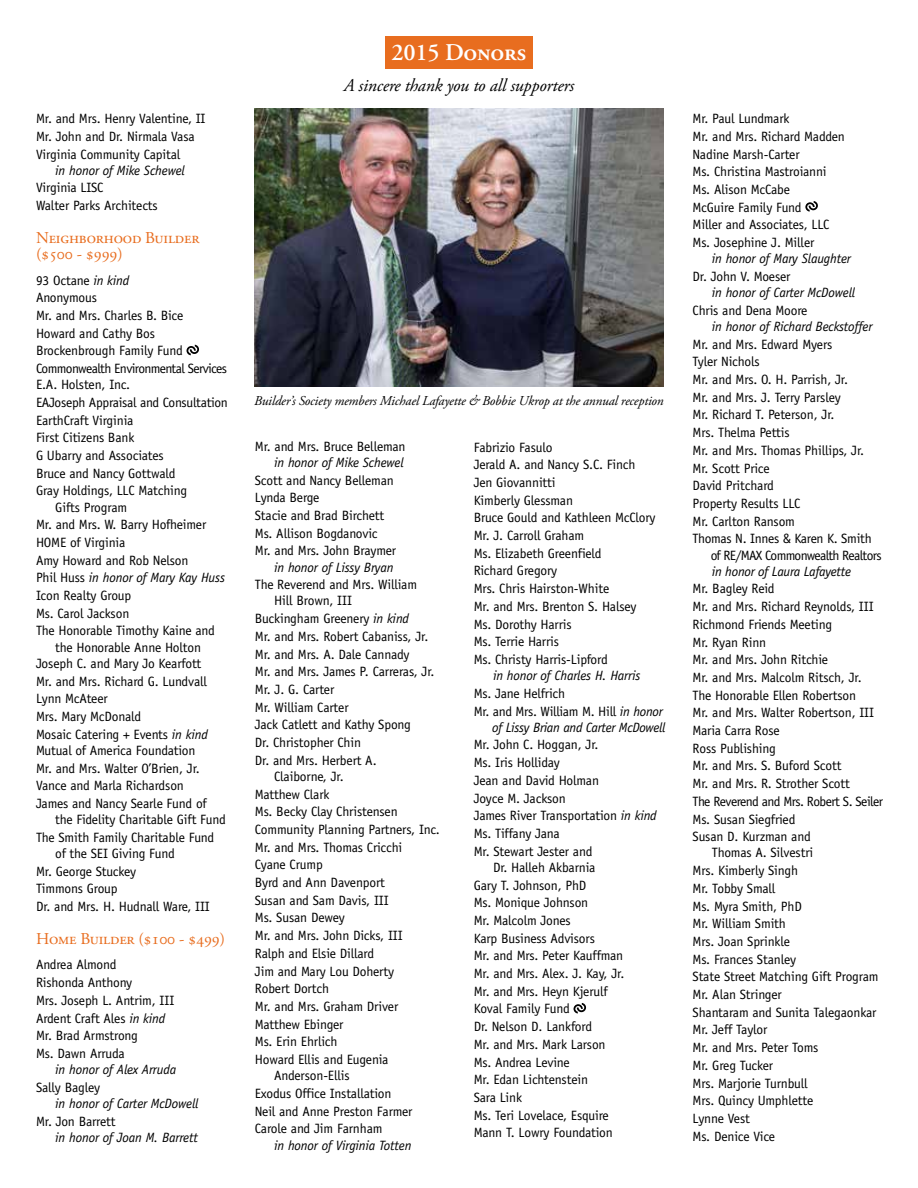
<style>
.page{position:relative;width:918px;height:1188px;background:#fff}
.page>*{position:absolute;margin:0;border:0;box-sizing:border-box;transform-origin:0 0}
.t1{font:600 24px "Adobe Garamond Pro";letter-spacing:-.01em;color:#fff}
.t2{font:italic 18px "Adobe Garamond Pro";letter-spacing:-.01em;color:#000}
.t3{font:16.5px/16.5px "Adobe Garamond Pro";letter-spacing:-.01em;color:#e86d1f}
.t4{font:13.5px/17.7px "Officina Sans";letter-spacing:-.01em;color:#000}
.t5{font:italic 13.5px "Officina Sans";letter-spacing:-.01em;color:#000}
.t6{font:italic 13.5px "Adobe Garamond Pro";letter-spacing:-.01em;color:#000}
.t7{font:13.5px "Officina Sans";letter-spacing:-.05em;color:#000}
.s1{font-style:italic}
</style>
<div class="page">
<div style="left:385px;top:36px;width:148px;height:32px;background:#e86d1f"></div>
<svg style="left:187px;top:345px;width:12px;height:10px"></svg>
<svg style="left:574px;top:1003px;width:12px;height:11px"></svg>
<svg style="left:805px;top:201px;width:13px;height:11px"></svg>
<img style="left:254px;top:108px;width:410px;height:278px">
<p class="t4" style="left:36px;top:110px;width:171px">Mr. and Mrs. Henry Valentine, II<br>Mr. John and Dr. Nirmala Vasa<br>Virginia Community Capital</p>
<p class="t5" style="left:55px;top:162px;width:131px">in honor of Mike Schewel</p>
<p class="t4" style="left:36px;top:179px;width:123px">Virginia LISC<br>Walter Parks Architects</p>
<p class="t3" style="left:36px;top:230px;width:165px">Neighborhood Builder ($500 - $999)</p>
<p class="t4" style="left:36px;top:271px;width:193px">93 Octane <span class="s1">in kind<br></span>Anonymous<br>Mr. and Mrs. Charles B. Bice<br>Howard and Cathy Bos<br>Brockenbrough Family Fund<br>Commonwealth Environmental Services</p>
<p class="t4" style="left:36px;top:376px;width:193px">E.A. Holsten, Inc.<br>EAJoseph Appraisal and Consultation<br>EarthCraft Virginia<br>First Citizens Bank<br>G Ubarry and Associates<br>Bruce and Nancy Gottwald<br>Gray Holdings, LLC Matching</p>
<p class="t4" style="left:36px;top:498px;width:191px;text-indent:19px">Gifts Program<br>Mr. and Mrs. W. Barry Hofheimer<br>HOME of Virginia<br>Amy Howard and Rob Nelson<br>Phil Huss <span class="s1">in honor of Mary Kay Huss<br></span>Icon Realty Group<br>Ms. Carol Jackson<br>The Honorable Timothy Kaine and</p>
<p class="t4" style="left:36px;top:639px;width:167px;line-height:16.2px;text-align:right">the Honorable Anne Holton<br>Joseph C. and Mary Jo Kearfott</p>
<p class="t4" style="left:36px;top:672px;width:173px">Mr. and Mrs. Richard G. Lundvall<br>Lynn McAteer<br>Mrs. Mary McDonald<br>Mosaic Catering + Events <span class="s1">in kind</span></p>
<p class="t4" style="left:36px;top:741px;width:172px">Mutual of America Foundation<br>Mr. and Mrs. Walter O’Brien, Jr.<br>Vance and Marla Richardson<br>James and Nancy Searle Fund of</p>
<p class="t4" style="left:36px;top:811px;width:191px;text-indent:19px">the Fidelity Charitable Gift Fund<br>The Smith Family Charitable Fund</p>
<p class="t4" style="left:36px;top:845px;width:175px;text-indent:19px">of the SEI Giving Fund<br>Mr. George Stuckey<br>Timmons Group<br>Dr. and Mrs. H. Hudnall Ware, III</p>
<p class="t3" style="left:36px;top:931px;width:191px">Home Builder ($100 - $499)</p>
<p class="t4" style="left:36px;top:956px;width:140px">Andrea Almond<br>Rishonda Anthony<br>Mrs. Joseph L. Antrim, III<br>Ardent Craft Ales <span class="s1">in kind<br></span>Mr. Brad Armstrong<br>Ms. Dawn Arruda</p>
<p class="t5" style="left:55px;top:1062px;width:122px">in honor of Alex Arruda</p>
<p class="t4" style="left:36px;top:1078px;width:66px">Sally Bagley</p>
<p class="t5" style="left:55px;top:1096px;width:145px">in honor of Carter McDowell</p>
<p class="t4" style="left:36px;top:1112px;width:81px">Mr. Jon Barrett</p>
<p class="t5" style="left:55px;top:1129px;width:144px">in honor of Joan M. Barrett</p>
<h1 class="t1" style="left:392px;top:38px;width:136px">2015 Donors</h1>
<h2 class="t2" style="left:344px;top:75px;width:232px">A sincere thank you to all supporters</h2>
<p class="t6" style="left:254px;top:392px;width:411px">Builder’s Society members Michael Lafayette &amp; Bobbie Ukrop at the annual reception</p>
<p class="t4" style="left:255px;top:437px;width:152px">Mr. and Mrs. Bruce Belleman</p>
<p class="t5" style="left:274px;top:454px;width:131px">in honor of Mike Schewel</p>
<p class="t4" style="left:255px;top:471px;width:143px">Scott and Nancy Belleman<br>Lynda Berge<br>Stacie and Brad Birchett<br>Ms. Allison Bogdanovic<br>Mr. and Mrs. John Braymer</p>
<p class="t5" style="left:274px;top:559px;width:121px">in honor of Lissy Bryan</p>
<p class="t4" style="left:274px;top:577px;width:144px;line-height:16.2px;text-indent:-19px">The Reverend and Mrs. William<br>Hill Brown, III</p>
<p class="t4" style="left:255px;top:610px;width:181px">Buckingham Greenery <span class="s1">in kind<br></span>Mr. and Mrs. Robert Cabaniss, Jr.<br>Mr. and Mrs. A. Dale Cannady<br>Mr. and Mrs. James P. Carreras, Jr.<br>Mr. J. G. Carter<br>Mr. William Carter<br>Jack Catlett and Kathy Spong<br>Dr. Christopher Chin<br>Dr. and Mrs. Herbert A.</p>
<p class="t4" style="left:255px;top:768px;width:187px;text-indent:19px">Claiborne, Jr.<br>Matthew Clark<br>Ms. Becky Clay Christensen<br>Community Planning Partners, Inc.<br>Mr. and Mrs. Thomas Cricchi<br>Cyane Crump<br>Byrd and Ann Davenport<br>Susan and Sam Davis, III<br>Ms. Susan Dewey<br>Mr. and Mrs. John Dicks, III<br>Ralph and Elsie Dillard<br>Jim and Mary Lou Doherty<br>Robert Dortch<br>Mr. and Mrs. Graham Driver<br>Matthew Ebinger<br>Ms. Erin Ehrlich<br>Howard Ellis and Eugenia</p>
<p class="t4" style="left:255px;top:1067px;width:159px;text-indent:19px">Anderson-Ellis<br>Exodus Office Installation<br>Neil and Anne Preston Farmer<br>Carole and Jim Farnham</p>
<p class="t5" style="left:274px;top:1137px;width:139px">in honor of Virginia Totten</p>
<p class="t4" style="left:474px;top:438px;width:183px">Fabrizio Fasulo<br>Jerald A. and Nancy S.C. Finch<br>Jen Giovannitti<br>Kimberly Glessman<br>Bruce Gould and Kathleen McClory<br>Mr. J. Carroll Graham<br>Ms. Elizabeth Greenfield<br>Richard Gregory<br>Mrs. Chris Hairston-White<br>Mr. and Mrs. Brenton S. Halsey<br>Ms. Dorothy Harris<br>Ms. Terrie Harris<br>Ms. Christy Harris-Lipford</p>
<p class="t5" style="left:493px;top:668px;width:149px">in honor of Charles H. Harris</p>
<p class="t4" style="left:474px;top:684px;width:191px">Ms. Jane Helfrich<br>Mr. and Mrs. William M. Hill <span class="s1">in honor</span></p>
<p class="t5" style="left:492px;top:719px;width:175px">of Lissy Brian and Carter McDowell</p>
<p class="t4" style="left:474px;top:736px;width:185px">Mr. John C. Hoggan, Jr.<br>Ms. Iris Holliday<br>Jean and David Holman<br>Joyce M. Jackson<br>James River Transportation <span class="s1">in kind<br></span>Ms. Tiffany Jana<br>Mr. Stewart Jester and</p>
<p class="t4" style="left:474px;top:858px;width:152px;text-indent:19px">Dr. Halleh Akbarnia<br>Gary T. Johnson, PhD<br>Ms. Monique Johnson<br>Mr. Malcolm Jones<br>Karp Business Advisors<br>Mr. and Mrs. Peter Kauffman<br>Mr. and Mrs. Alex. J. Kay, Jr.<br>Mr. and Mrs. Heyn Kjerulf<br>Koval Family Fund<br>Dr. Nelson D. Lankford<br>Mr. and Mrs. Mark Larson<br>Ms. Andrea Levine<br>Mr. Edan Lichtenstein<br>Sara Link<br>Ms. Teri Lovelace, Esquire<br>Mann T. Lowry Foundation</p>
<p class="t4" style="left:693px;top:110px;width:154px">Mr. Paul Lundmark<br>Mr. and Mrs. Richard Madden<br>Nadine Marsh-Carter<br>Ms. Christina Mastroianni<br>Ms. Alison McCabe<br>McGuire Family Fund<br>Miller and Associates, LLC<br>Ms. Josephine J. Miller</p>
<p class="t5" style="left:712px;top:251px;width:141px">in honor of Mary Slaughter</p>
<p class="t4" style="left:693px;top:268px;width:99px">Dr. John V. Moeser</p>
<p class="t5" style="left:712px;top:285px;width:145px">in honor of Carter McDowell</p>
<p class="t4" style="left:693px;top:301px;width:116px">Chris and Dena Moore</p>
<p class="t5" style="left:712px;top:319px;width:162px">in honor of Richard Beckstoffer</p>
<p class="t4" style="left:693px;top:335px;width:181px">Mr. and Mrs. Edward Myers<br>Tyler Nichols<br>Mr. and Mrs. O. H. Parrish, Jr.<br>Mr. and Mrs. J. Terry Parsley<br>Mr. Richard T. Peterson, Jr.<br>Mrs. Thelma Pettis<br>Mr. and Mrs. Thomas Phillips, Jr.<br>Mr. Scott Price<br>David Pritchard<br>Property Results LLC<br>Mr. Carlton Ransom<br>Thomas N. Innes &amp; Karen K. Smith</p>
<p class="t7" style="left:711px;top:547px;width:172px">of RE/MAX Commonwealth Realtors</p>
<p class="t5" style="left:712px;top:563px;width:141px">in honor of Laura Lafayette</p>
<p class="t4" style="left:693px;top:580px;width:192px">Mr. Bagley Reid<br>Mr. and Mrs. Richard Reynolds, III<br>Richmond Friends Meeting<br>Mr. Ryan Rinn<br>Mr. and Mrs. John Ritchie<br>Mr. and Mrs. Malcolm Ritsch, Jr.<br>The Honorable Ellen Robertson<br>Mr. and Mrs. Walter Robertson, III<br>Maria Carra Rose<br>Ross Publishing<br>Mr. and Mrs. S. Buford Scott<br>Mr. and Mrs. R. Strother Scott<br>The Reverend and Mrs. Robert S. Seiler<br>Ms. Susan Siegfried<br>Susan D. Kurzman and</p>
<p class="t4" style="left:693px;top:844px;width:188px;text-indent:19px">Thomas A. Silvestri<br>Mrs. Kimberly Singh<br>Mr. Tobby Small<br>Ms. Myra Smith, PhD<br>Mr. William Smith<br>Mrs. Joan Sprinkle<br>Ms. Frances Stanley<br>State Street Matching Gift Program<br>Mr. Alan Stringer<br>Shantaram and Sunita Talegaonkar<br>Mr. Jeff Taylor<br>Mr. and Mrs. Peter Toms<br>Mr. Greg Tucker<br>Mrs. Marjorie Turnbull<br>Mrs. Quincy Umphlette<br>Lynne Vest<br>Ms. Denice Vice</p>
</div>
